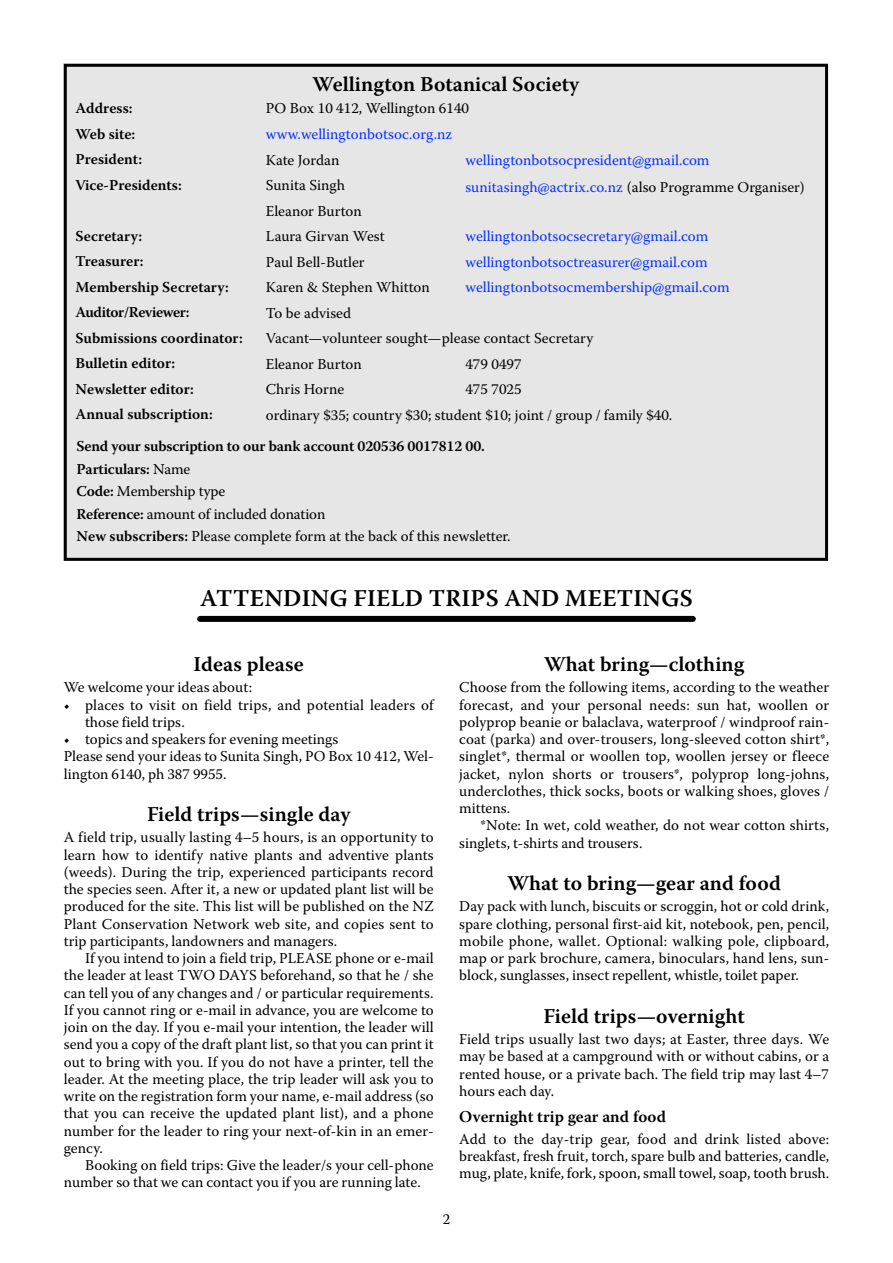
<style>
.page{position:relative;width:893px;height:1263px;background:#fff}
.page>*{position:absolute;margin:0;border:0;box-sizing:border-box;transform-origin:0 0}
.t1{font:600 24px "Warnock Pro";letter-spacing:.01em;color:#000}
.t2{font:600 21px "Warnock Pro";color:#000}
.t3{font:600 16.5px "Warnock Pro";color:#000}
.t4{font:15px/17.2px "Warnock Pro";color:#000;text-align:justify}
.t5{font:600 15px/22.5px "Warnock Pro";color:#000}
.t6{font:15px "Warnock Pro";color:#0831ff}
.t7{font:600 15px "Warnock Pro";letter-spacing:-.03em;color:#000}
.s1{color:#000}
.s2{font-weight:400}
</style>
<div class="page">
<div style="left:200px;top:616px;width:493px;height:6px;background:#000"></div>
<div style="left:64px;top:64px;width:764px;height:497px;background:#e6e6e6"></div>
<h2 class="t2" style="left:313px;top:76px;width:268px">Wellington Botanical Society</h2>
<p class="t5" style="left:76px;top:99px;width:59px">Address:</p>
<p class="t4" style="left:266px;top:101px;width:205px">PO Box 10 412, Wellington 6140</p>
<p class="t5" style="left:76px;top:124px;width:61px">Web site:</p>
<p class="t6" style="left:266px;top:128px;width:188px">www.wellingtonbotsoc.org.nz</p>
<p class="t5" style="left:76px;top:150px;width:68px">President:</p>
<p class="t4" style="left:266px;top:152px;width:75px">Kate Jordan</p>
<p class="t6" style="left:465px;top:153px;width:246px">wellingtonbotsocpresident@gmail.com</p>
<p class="t5" style="left:76px;top:175px;width:108px">Vice-Presidents:</p>
<p class="t4" style="left:266px;top:178px;width:81px">Sunita Singh</p>
<p class="t6" style="left:465px;top:181px;width:341px">sunitasingh@actrix.co.nz <span class="s1">(also Programme Organiser)</span></p>
<p class="t4" style="left:266px;top:203px;width:97px">Eleanor Burton</p>
<p class="t5" style="left:76px;top:226px;width:68px">Secretary:</p>
<p class="t4" style="left:266px;top:229px;width:120px">Laura Girvan West</p>
<p class="t6" style="left:465px;top:230px;width:244px">wellingtonbotsocsecretary@gmail.com</p>
<p class="t5" style="left:76px;top:252px;width:69px">Treasurer:</p>
<p class="t4" style="left:266px;top:254px;width:100px">Paul Bell-Butler</p>
<p class="t6" style="left:465px;top:256px;width:244px">wellingtonbotsoctreasurer@gmail.com</p>
<p class="t5" style="left:76px;top:277px;width:155px">Membership Secretary:</p>
<p class="t4" style="left:266px;top:280px;width:165px">Karen &amp; Stephen Whitton</p>
<p class="t6" style="left:465px;top:281px;width:266px">wellingtonbotsocmembership@gmail.com</p>
<p class="t7" style="left:76px;top:306px;width:116px">Auditor/Reviewer:</p>
<p class="t4" style="left:266px;top:305px;width:87px">To be advised</p>
<p class="t5" style="left:76px;top:328px;width:169px">Submissions coordinator:</p>
<p class="t4" style="left:266px;top:331px;width:329px">Vacant—volunteer sought—please contact Secretary</p>
<p class="t5" style="left:76px;top:354px;width:101px">Bulletin editor:</p>
<p class="t4" style="left:266px;top:356px;width:97px">Eleanor Burton</p>
<p class="t4" style="left:465px;top:356px;width:58px">479 0497</p>
<p class="t5" style="left:76px;top:379px;width:120px">Newsletter editor:</p>
<p class="t4" style="left:266px;top:382px;width:80px">Chris Horne</p>
<p class="t4" style="left:465px;top:382px;width:58px">475 7025</p>
<p class="t5" style="left:76px;top:405px;width:139px">Annual subscription:</p>
<p class="t4" style="left:266px;top:407px;width:408px">ordinary $35; country $30; student $10; joint / group / family $40.</p>
<p class="t5" style="left:77px;top:436px;width:436px">Send your subscription to our bank account 020536 0017812 00.<br>Particulars: <span class="s2">Name<br></span>Code: <span class="s2">Membership type<br></span>Reference: <span class="s2">amount of included donation<br></span>New subscribers: <span class="s2">Please complete form at the back of this newsletter.</span></p>
<h1 class="t1" style="left:200px;top:588px;width:494px">ATTENDING FIELD TRIPS AND MEETINGS</h1>
<h2 class="t2" style="left:194px;top:655px;width:112px">Ideas please</h2>
<p class="t4" style="left:64px;top:680px;width:190px">We welcome your ideas about:</p>
<p class="t4" style="left:85px;top:697px;width:350px;text-indent:-21px">• places to visit on field trips, and potential leaders of those field trips.</p>
<p class="t4" style="left:64px;top:732px;width:371px;text-align:left">• topics and speakers for evening meetings<br>Please send your ideas to Sunita Singh, PO Box 10 412, Wel&shy;lington 6140, ph 387 9955.</p>
<h2 class="t2" style="left:147px;top:805px;width:205px">Field trips—single day</h2>
<p class="t4" style="left:64px;top:830px;width:371px">A field trip, usually lasting 4–5 hours, is an opportunity to learn how to identify native plants and adventive plants (weeds). During the trip, experienced participants record the species seen. After it, a new or updated plant list will be produced for the site. This list will be published on the NZ Plant Conservation Network web site, and copies sent to trip participants, landowners and managers.</p>
<p class="t4" style="left:64px;top:951px;width:371px;text-indent:21px">If you intend to join a field trip, PLEASE phone or e-mail the leader at least TWO DAYS beforehand, so that he / she can tell you of any changes and / or particular requirements.<br>If you cannot ring or e-mail in advance, you are welcome to join on the day. If you e-mail your intention, the leader will send you a copy of the draft plant list, so that you can print it out to bring with you. If you do not have a printer, tell the leader. At the meeting place, the trip leader will ask you to write on the registration form your name, e-mail address (so that you can receive the updated plant list), and a phone number for the leader to ring your next-of-kin in an emer&shy;gency.</p>
<p class="t4" style="left:64px;top:1158px;width:371px;text-indent:21px">Booking on field trips: Give the leader/s your cell-phone number so that we can contact you if you are running late.</p>
<h2 class="t2" style="left:544px;top:655px;width:202px">What bring—clothing</h2>
<p class="t4" style="left:459px;top:680px;width:371px">Choose from the following items, according to the weather forecast, and your personal needs: sun hat, woollen or polyprop beanie or balaclava, waterproof / windproof rain&shy;coat (parka) and over-trousers, long-sleeved cotton shirt*, singlet*, thermal or woollen top, woollen jersey or fleece jacket, nylon shorts or trousers*, polyprop long-johns, underclothes, thick socks, boots or walking shoes, gloves / mittens.</p>
<p class="t4" style="left:459px;top:818px;width:371px;text-indent:21px">*Note: In wet, cold weather, do not wear cotton shirts, singlets, t-shirts and trousers.</p>
<h2 class="t2" style="left:507px;top:874px;width:275px">What to bring—gear and food</h2>
<p class="t4" style="left:459px;top:899px;width:371px">Day pack with lunch, biscuits or scroggin, hot or cold drink, spare clothing, personal first-aid kit, notebook, pen, pencil, mobile phone, wallet. Optional: walking pole, clipboard, map or park brochure, camera, binoculars, hand lens, sun&shy;block, sunglasses, insect repellent, whistle, toilet paper.</p>
<h2 class="t2" style="left:544px;top:1007px;width:203px">Field trips—overnight</h2>
<p class="t4" style="left:459px;top:1032px;width:371px">Field trips usually last two days; at Easter, three days. We may be based at a campground with or without cabins, or a rented house, or a private bach. The field trip may last 4–7 hours each day.</p>
<p class="t3" style="left:459px;top:1110px;width:208px">Overnight trip gear and food</p>
<p class="t4" style="left:459px;top:1131px;width:371px">Add to the day-trip gear, food and drink listed above: breakfast, fresh fruit, torch, spare bulb and batteries, candle, mug, plate, knife, fork, spoon, small towel, soap, tooth brush.</p>
<p class="t4" style="left:443px;top:1212px;width:9px">2</p>
</div>
